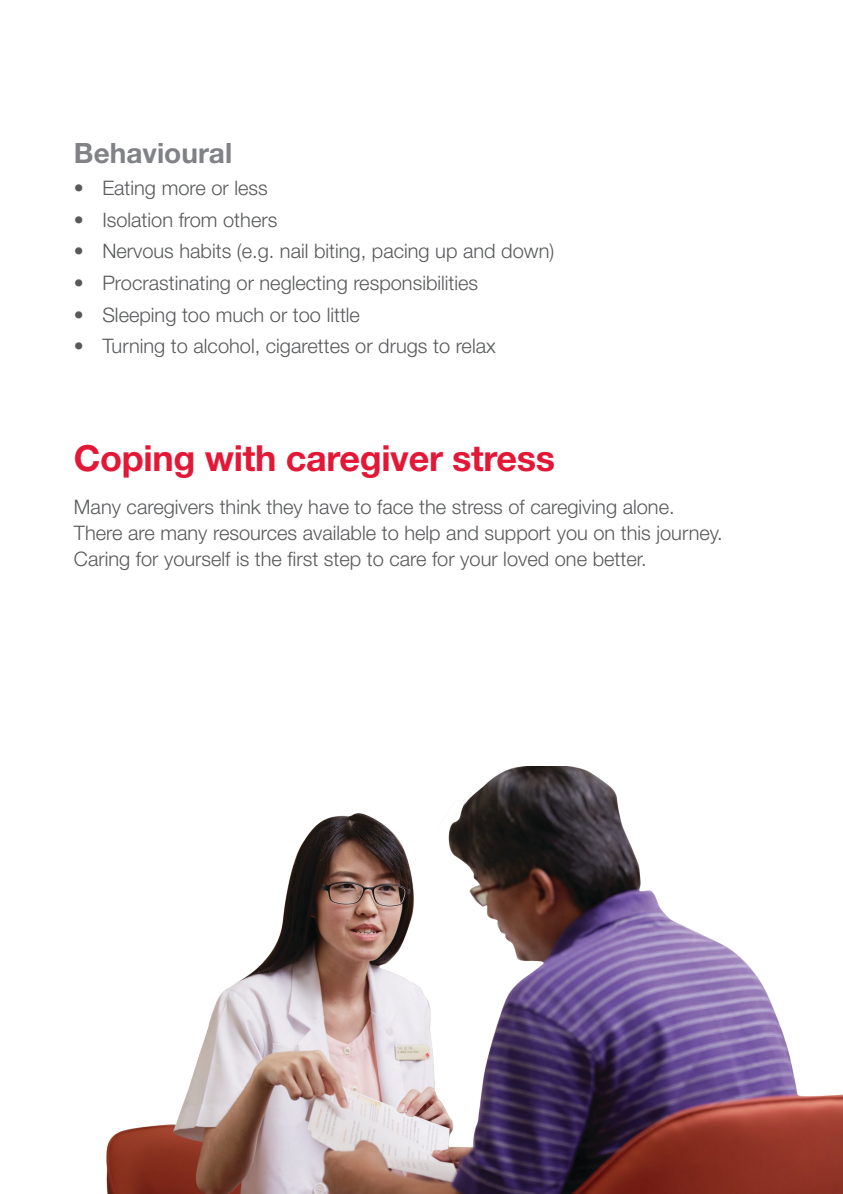
<style>
.page{position:relative;width:843px;height:1194px;background:#fff}
.page>*{position:absolute;margin:0;border:0;box-sizing:border-box;transform-origin:0 0}
.t1{font:700 36px "Helvetica Neue LT Std";letter-spacing:-.01em;color:#e31837}
.t2{font:700 28px "Helvetica Neue LT Std";color:#808285}
.t3{font:300 20px/26px "Helvetica Neue LT Std";color:#58595b}
</style>
<div class="page">
<img style="left:106px;top:767px;width:736px;height:427px">
<svg style="left:839px;top:1191px;width:4px;height:3px"></svg>
<p class="t2" style="left:74px;top:136px;width:160px">Behavioural</p>
<p class="t3" style="left:74px;top:175px;width:195px">• Eating more or less</p>
<p class="t3" style="left:74px;top:206px;width:205px">• Isolation from others</p>
<p class="t3" style="left:74px;top:238px;width:481px">• Nervous habits (e.g. nail biting, pacing up and down)</p>
<p class="t3" style="left:74px;top:270px;width:405px">• Procrastinating or neglecting responsibilities</p>
<p class="t3" style="left:74px;top:301px;width:287px">• Sleeping too much or too little</p>
<p class="t3" style="left:74px;top:333px;width:423px">• Turning to alcohol, cigarettes or drugs to relax</p>
<p class="t1" style="left:74px;top:435px;width:482px">Coping with caregiver stress</p>
<p class="t3" style="left:74px;top:493px;width:650px">Many caregivers think they have to face the stress of caregiving alone.<br>There are many resources available to help and support you on this journey.<br>Caring for yourself is the first step to care for your loved one better.</p>
</div>
